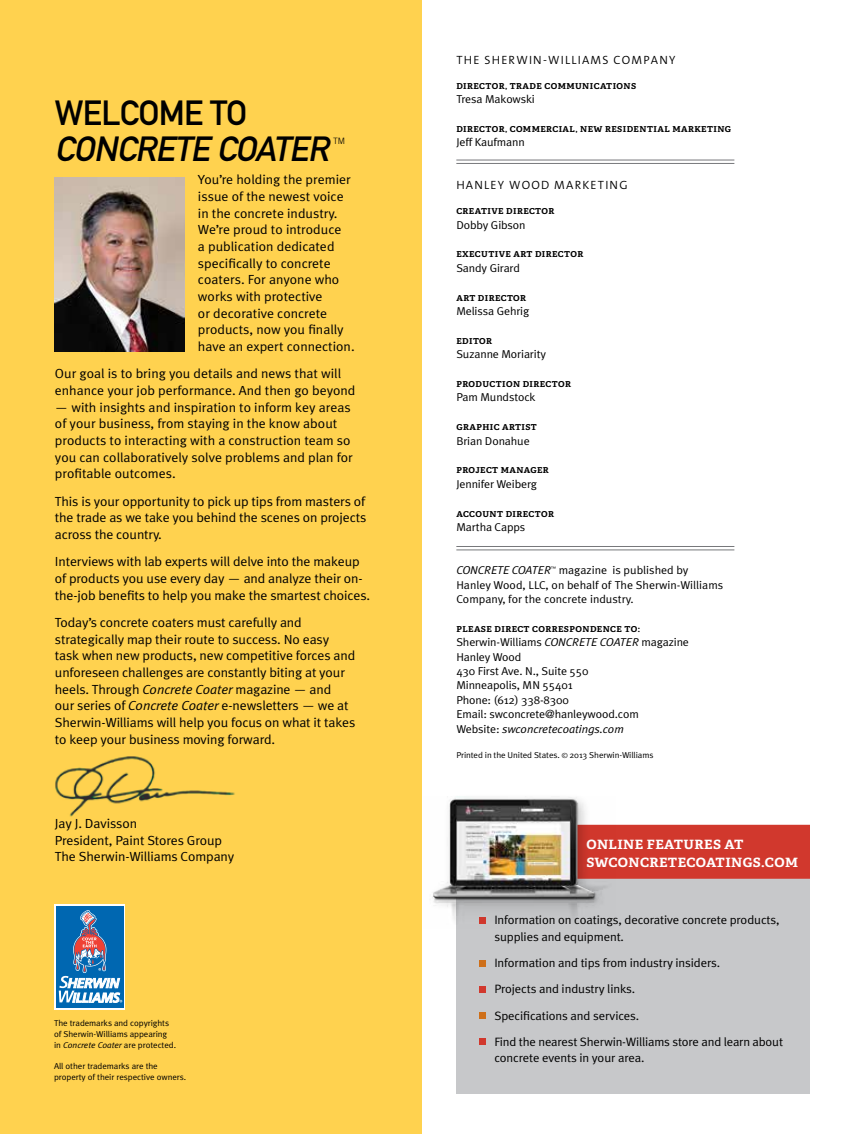
<style>
.page{position:relative;width:864px;height:1134px;background:#fff}
.page>*{position:absolute;margin:0;border:0;box-sizing:border-box;transform-origin:0 0}
.t1{font:italic 34.5px "DIN Mittelschrift Std";color:#000}
.t2{font:34.5px "DIN Mittelschrift Std";letter-spacing:-.02em;color:#000}
.t3{font:13.2px/16.6px "Meta Plus Normal";letter-spacing:-.01em;color:#000;scale:1.05 1}
.t4{font:700 12.9px/18px "Adelle";letter-spacing:.03em;color:#fff;scale:1.05 1}
.t5{font:12.15px/26.2px "Meta Plus Normal";letter-spacing:-.01em;color:#000;scale:1.05 1}
.t6{font:300 12px "The Sans B4";letter-spacing:.1em;color:#000}
.t7{font:11.4px/14.4px "Meta Plus Normal";letter-spacing:-.01em;color:#000;scale:1.05 1}
.t8{font:italic 11.4px "Meta Plus Normal";letter-spacing:-.01em;color:#000;scale:1.05 1}
.t9{font:300 8.7px "Trade Gothic LT Std";color:#000}
.t10{font:8.55px/10.8px "Meta Plus Normal";letter-spacing:-.01em;color:#000;scale:1.05 1}
.t11{font:700 8.25px "Adelle";letter-spacing:.05em;color:#000;scale:1.05 1}
.t12{font:4.95px "Meta Plus Normal";color:#000;scale:1.05 1}
.s1{font-style:italic}
.s2{font-size:7.2px}
</style>
<div class="page">
<div style="left:0;top:0;width:421px;height:1134px;background:#ffd24f"></div>
<svg style="left:54px;top:904px;width:71px;height:105px"></svg>
<div style="left:56px;top:906px;width:67px;height:102px;background:#0067b1"></div>
<svg style="left:59px;top:910px;width:63px;height:93px"></svg>
<div style="left:456px;top:825px;width:354px;height:269px;background:#c7c8ca"></div>
<hr style="left:456px;top:160px;width:278px;height:1px;background:#77787b">
<hr style="left:456px;top:163px;width:278px;height:1px;background:#77787b">
<hr style="left:456px;top:546px;width:278px;height:1px;background:#77787b">
<hr style="left:456px;top:550px;width:278px;height:1px;background:#77787b">
<div style="left:615px;top:825px;width:195px;height:54px;background:#d1382d"></div>
<div style="left:479px;top:960px;width:7px;height:6px;background:#ce6f19"></div>
<div style="left:479px;top:986px;width:7px;height:7px;background:#d1382d"></div>
<div style="left:479px;top:1012px;width:7px;height:7px;background:#ce6f19"></div>
<div style="left:479px;top:1039px;width:7px;height:6px;background:#d1382d"></div>
<img style="left:452px;top:824px;width:163px;height:100px">
<div style="left:427px;top:793px;width:181px;height:119px;background:#000;opacity:.2"></div>
<img style="left:434px;top:799px;width:160px;height:99px">
<img style="left:55px;top:756px;width:180px;height:61px">
<img style="left:54px;top:177px;width:130px;height:174px">
<h1 class="t2" style="left:55px;top:93px;width:194px">WELCOME TO</h1>
<h1 class="t1" style="left:55px;top:129px;width:275px">CO NCRETE COATER</h1>
<p class="t9" style="left:333px;top:136px;width:13px">TM</p>
<p class="t3" style="left:198px;top:171px;width:151px">You’re holding the premier issue of the newest voice in the concrete industry.<br>We’re proud to introduce<br>a publication dedicated specifically to concrete coaters. For anyone who works with protective<br>or decorative concrete products, now you finally have an expert connection.</p>
<p class="t3" style="left:55px;top:365px;width:288px">Our goal is to bring you details and news that will enhance your job performance. And then go beyond</p>
<p class="t3" style="left:55px;top:399px;width:285px">— with insights and inspiration to inform key areas of your business, from staying in the know about products to interacting with a construction team so you can collaboratively solve problems and plan for profitable outcomes.</p>
<p class="t3" style="left:55px;top:493px;width:298px;text-align:justify">This is your opportunity to pick up tips from masters of the trade as we take you behind the scenes on projects across the country.</p>
<p class="t3" style="left:55px;top:553px;width:302px">Interviews with lab experts will delve into the makeup of products you use every day — and analyze their on&shy;the-job benefits to help you make the smartest choices.</p>
<p class="t3" style="left:55px;top:614px;width:288px">Today’s concrete coaters must carefully and strategically map their route to success. No easy task when new products, new competitive forces and unforeseen challenges are constantly biting at your heels. Through <span class="s1">Concrete Coater</span> magazine — and<br>our series of <span class="s1">Concrete Coater</span> e-newsletters — we at Sherwin-Williams will help you focus on what it takes to keep your business moving forward.</p>
<p class="t3" style="left:55px;top:815px;width:172px">Jay J. Davisson<br>President, Paint Stores Group<br>The Sherwin-Williams Company</p>
<p class="t10" style="left:54px;top:1018px;width:118px">The trademarks and copyrights of Sherwin-Williams appearing in <span class="s1">Concrete Coater</span> are protected.</p>
<p class="t10" style="left:54px;top:1061px;width:127px">All other trademarks are the property of their respective owners.</p>
<p class="t6" style="left:456px;top:54px;width:221px">THE SHE RWIN-WILLIAMS COMPANY</p>
<p class="t11" style="left:456px;top:80px;width:173px">DIRECTOR, TRADE COMMUNICATIONS</p>
<p class="t7" style="left:456px;top:92px;width:76px">Tresa Makowski</p>
<p class="t11" style="left:456px;top:124px;width:14px">DIRECTOR</p>
<p class="t11" style="left:505px;top:124px;width:18px">, COMMERCIA</p>
<p class="t11" style="left:570px;top:124px;width:47px">L, NEW RESIDENTIA</p>
<p class="t11" style="left:664px;top:124px;width:42px">L MARKETIN</p>
<p class="t11" style="left:725px;top:124px;width:7px">G</p>
<p class="t7" style="left:456px;top:135px;width:67px">Jeff Kaufmann</p>
<p class="t6" style="left:456px;top:179px;width:19px">HANL</p>
<p class="t6" style="left:491px;top:179px;width:74px">EY WOOD MAR</p>
<p class="t6" style="left:583px;top:179px;width:47px">KETING</p>
<p class="t11" style="left:456px;top:206px;width:95px">CREATIVE DIRECTOR</p>
<p class="t7" style="left:456px;top:217px;width:67px">Dobby Gibson</p>
<p class="t11" style="left:456px;top:249px;width:19px">EXECUTIVE</p>
<p class="t11" style="left:513px;top:249px;width:34px">ART DIRECTOR</p>
<p class="t7" style="left:456px;top:261px;width:62px">Sandy Girard</p>
<p class="t11" style="left:456px;top:292px;width:34px">ART DIRECTOR</p>
<p class="t7" style="left:456px;top:304px;width:71px">Melissa Gehrig</p>
<p class="t11" style="left:456px;top:336px;width:13px">EDITOR</p>
<p class="t7" style="left:456px;top:347px;width:87px">Suzanne Moriarity</p>
<p class="t11" style="left:456px;top:379px;width:13px">PRODUCTION</p>
<p class="t11" style="left:523px;top:379px;width:14px">DIRECTOR</p>
<p class="t7" style="left:456px;top:390px;width:77px">Pam Mundstock</p>
<p class="t11" style="left:456px;top:422px;width:57px">GRAPHIC ARTIST</p>
<p class="t7" style="left:456px;top:433px;width:71px">Brian Donahue</p>
<p class="t11" style="left:456px;top:465px;width:30px">PROJECT</p>
<p class="t11" style="left:501px;top:465px;width:16px">MANA</p>
<p class="t11" style="left:530px;top:465px;width:13px">GER</p>
<p class="t7" style="left:456px;top:477px;width:78px">Jennifer Weiberg</p>
<p class="t11" style="left:456px;top:508px;width:14px">ACCOUNT</p>
<p class="t11" style="left:506px;top:508px;width:14px">DIRECTOR</p>
<p class="t7" style="left:456px;top:520px;width:67px">Martha Capps</p>
<p class="t8" style="left:456px;top:564px;width:92px">CONCRETE COATER</p>
<p class="t12" style="left:551px;top:566px;width:6px">™</p>
<p class="t7" style="left:456px;top:563px;width:256px;text-indent:102px">magazine is published by<br>Hanley Wood, LLC, on behalf of The Sherwin-Williams<br>Company, for the concrete industry.</p>
<p class="t11" style="left:456px;top:624px;width:177px">PLEASE DIRECT CORRESPONDENCE TO:</p>
<p class="t7" style="left:456px;top:635px;width:223px">Sherwin-Williams <span class="s1">CONCRETE COATER</span> magazine<br>Hanley Wood<br>430 First Ave. N., Suite 550<br>Minneapolis, MN 55401<br>Phone: (612) 338-8300<br>Email: swconcrete@hanleywood.com<br>Website: <span class="s1">swconcretecoatings.com</span></p>
<p class="t10" style="left:456px;top:749px;width:189px">Printed in the United States. <span class="s2">©</span> 2013 Sherwin-Williams</p>
<p class="t4" style="left:586px;top:835px;width:203px">ONLINE FEATURES AT<br>SWCONCRETECOATINGS.COM</p>
<p class="t5" style="left:494px;top:912px;width:273px;line-height:16.5px">Information on coatings, decorative concrete products, supplies and equipment.</p>
<p class="t5" style="left:494px;top:950px;width:277px">Information and tips from industry insiders.<br>Projects and industry links.<br>Specifications and services.<br>Find the nearest Sherwin-Williams store and learn about</p>
<p class="t5" style="left:494px;top:1045px;width:144px">concrete events in your area.</p>
</div>
